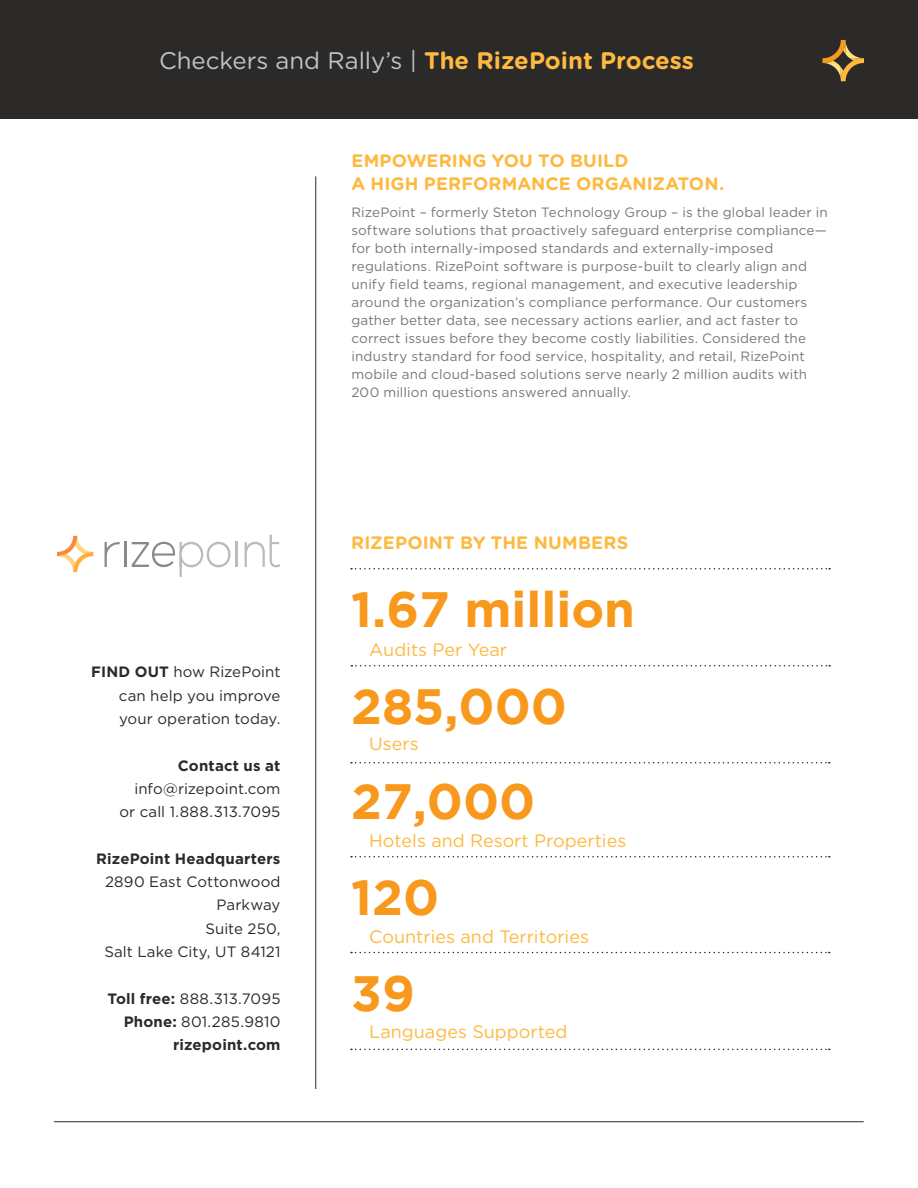
<style>
.page{position:relative;width:918px;height:1188px;background:#fff}
.page>*{position:absolute;margin:0;border:0;box-sizing:border-box;transform-origin:0 0}
.t1{font:700 49.5px "Gotham";color:#f8991d}
.t2{font:24px "Gotham Rounded";color:#c0c2c4}
.t3{font:18px "Gotham Rounded";color:#fdb940}
.t4{font:700 18px/22.5px "Gotham Rounded";letter-spacing:.005em;color:#fdb940}
.t5{font:15px/23.2px "Gotham";letter-spacing:.005em;color:#2c2929;text-align:right}
.t6{font:700 15px/23.2px "Gotham";letter-spacing:.01em;color:#2c2929;text-align:right}
.t7{font:13.5px/18px "Gotham";letter-spacing:.01em;color:#77787b}
.s1{font-weight:700;color:#fdb940}
.s2{font-weight:700}
.s3{font-weight:400}
</style>
<div class="page">
<div style="left:0;top:0;width:918px;height:119px;background:#2c2929"></div>
<hr style="left:54px;top:1121px;width:810px;height:1px;background:#2c2929">
<svg style="left:351px;top:568px;width:479px;height:2px"></svg>
<svg style="left:351px;top:665px;width:479px;height:1px"></svg>
<svg style="left:351px;top:762px;width:479px;height:1px"></svg>
<svg style="left:351px;top:856px;width:479px;height:1px"></svg>
<svg style="left:351px;top:952px;width:479px;height:1px"></svg>
<svg style="left:351px;top:1049px;width:479px;height:1px"></svg>
<hr style="left:315px;top:176px;width:1px;height:913px;background:#2c2929">
<svg style="left:822px;top:40px;width:42px;height:41px"></svg>
<hr style="left:124px;top:542px;width:2px;height:25px;background:#8a898a">
<hr style="left:236px;top:542px;width:2px;height:25px;background:#bbb">
<svg style="left:105px;top:542px;width:15px;height:25px"></svg>
<svg style="left:132px;top:542px;width:98px;height:35px"></svg>
<svg style="left:245px;top:535px;width:35px;height:32px"></svg>
<svg style="left:57px;top:536px;width:36px;height:36px"></svg>
<h2 class="t2" style="left:159px;top:44px;width:536px">Checkers and Rally’s | <span class="s1">The RizePoint Process</span></h2>
<h3 class="t4" style="left:351px;top:149px;width:374px">EMPOWERING YOU TO BUILD<br>A HIGH PERFORMANCE ORGANIZATON.</h3>
<p class="t7" style="left:351px;top:203px;width:478px">RizePoint – formerly Steton Technology Group – is the global leader in software solutions that proactively safeguard enterprise compliance— for both internally-imposed standards and externally-imposed regulations. RizePoint software is purpose-built to clearly align and unify field teams, regional management, and executive leadership around the organization’s compliance performance. Our customers gather better data, see necessary actions earlier, and act faster to correct issues before they become costly liabilities. Considered the industry standard for food service, hospitality, and retail, RizePoint mobile and cloud-based solutions serve nearly 2 million audits with 200 million questions answered annually.</p>
<p class="t5" style="left:119px;top:660px;width:163px;text-align:justify;text-indent:-28px"><span class="s2">FIND OUT</span> how RizePoint can help you improve your operation today.</p>
<p class="t6" style="left:178px;top:753px;width:104px">Contact us at</p>
<p class="t5" style="left:119px;top:777px;width:163px">info@rizepoint.com or call 1.888.313.7095</p>
<p class="t6" style="left:96px;top:846px;width:186px">RizePoint Headquarters</p>
<p class="t5" style="left:104px;top:870px;width:178px">2890 East Cottonwood<br>Parkway<br>Suite 250,<br>Salt Lake City, UT 84121</p>
<p class="t6" style="left:107px;top:986px;width:175px">Toll free: <span class="s3">888.313.7095<br></span>Phone: <span class="s3">801.285.9810 </span>rizepoint.com</p>
<h3 class="t4" style="left:351px;top:531px;width:279px">RIZEPOINT BY THE NUMBERS</h3>
<h1 class="t1" style="left:351px;top:581px;width:285px">1.67 million</h1>
<h3 class="t3" style="left:369px;top:637px;width:139px">Audits Per Year</h3>
<h1 class="t1" style="left:351px;top:678px;width:217px">285,000</h1>
<h3 class="t3" style="left:369px;top:732px;width:51px">Users</h3>
<h1 class="t1" style="left:351px;top:773px;width:186px">27,000</h1>
<h3 class="t3" style="left:369px;top:828px;width:259px">Hotels and Resort Properties</h3>
<h1 class="t1" style="left:351px;top:869px;width:89px">120</h1>
<h3 class="t3" style="left:369px;top:924px;width:221px">Countries and Territories</h3>
<h1 class="t1" style="left:351px;top:964px;width:65px">39</h1>
<h3 class="t3" style="left:369px;top:1020px;width:200px">Languages Supported</h3>
</div>
